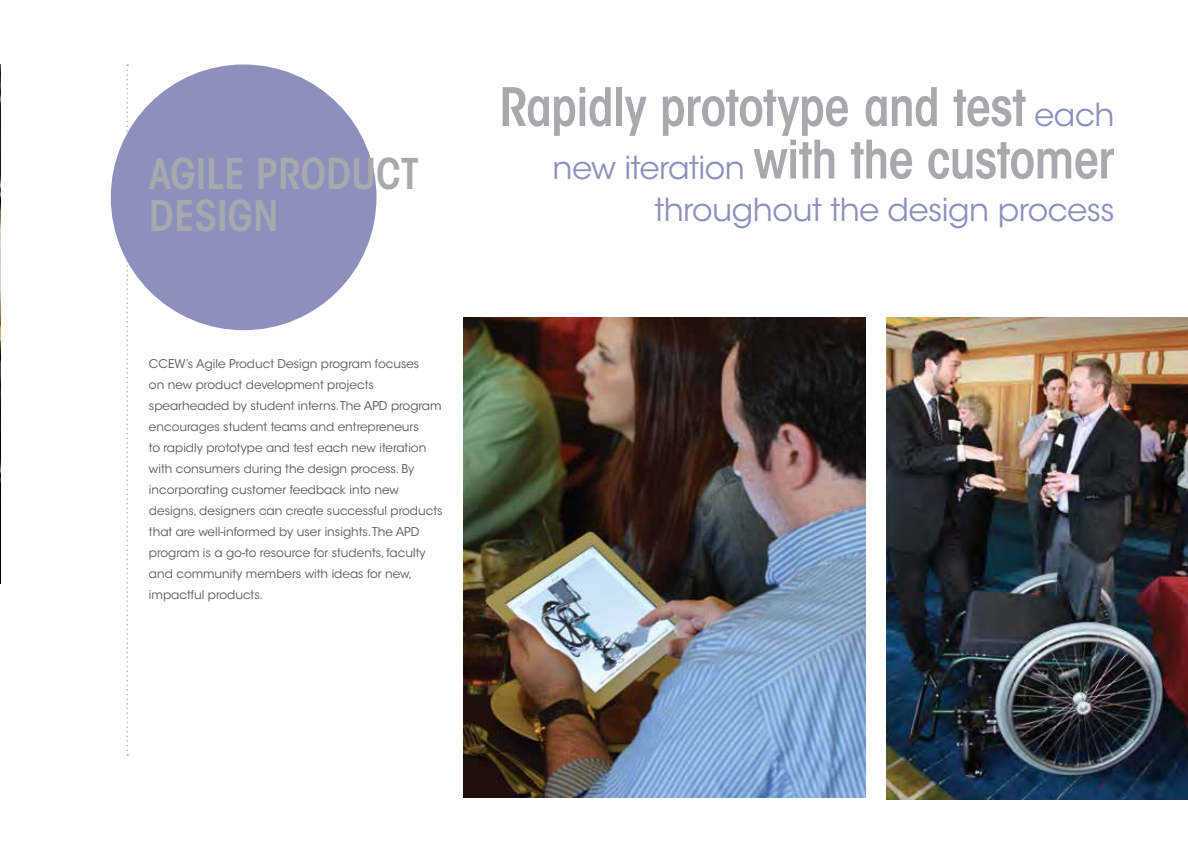
<style>
.page{position:relative;width:1188px;height:864px;background:#fff}
.page>*{position:absolute;margin:0;border:0;box-sizing:border-box;transform-origin:0 0}
.t1{font:600 condensed 52.5px/52.5px "ITC Avant Garde Std";letter-spacing:-.02em;color:#a7a9ac;text-align:right}
.t2{font:600 condensed 42px/42px "ITC Avant Garde Std";color:#a7a9ac}
.t3{font:31.5px "ITC Avant Garde Std";letter-spacing:-.015em;color:#8d90bd}
.t4{font:12px/21px "ITC Avant Garde Std";color:#58595b}
.s1{font-weight:400;font-stretch:normal;font-size:31.5px;color:#8d90bd}
</style>
<div class="page">
<svg style="left:126px;top:64px;width:2px;height:692px"></svg>
<div style="left:111px;top:64px;width:265px;height:266px;background:#8d90bd;border-radius:50%"></div>
<img style="left:464px;top:317px;width:402px;height:481px">
<img style="left:0;top:64px;width:1px;height:520px">
<img style="left:886px;top:317px;width:302px;height:483px">
<h2 class="t2" style="left:149px;top:153px;width:272px">AGILE PRODUCT<br>DESIGN</h2>
<p class="t4" style="left:149px;top:353px;width:295px">CCEW’s Agile Product Design program focuses<br>on new product development projects spearheaded by student interns. The APD program encourages student teams and entrepreneurs<br>to rapidly prototype and test each new iteration with consumers during the design process. By incorporating customer feedback into new designs, designers can create successful products that are well-informed by user insights. The APD program is a go-to resource for students, faculty and community members with ideas for new, impactful products.</p>
<h1 class="t1" style="left:499px;top:80px;width:617px">Rapidly prototype and test <span class="s1">each new iteration</span> with the customer</h1>
<h3 class="t3" style="left:654px;top:190px;width:462px">throughout the design process</h3>
</div>
